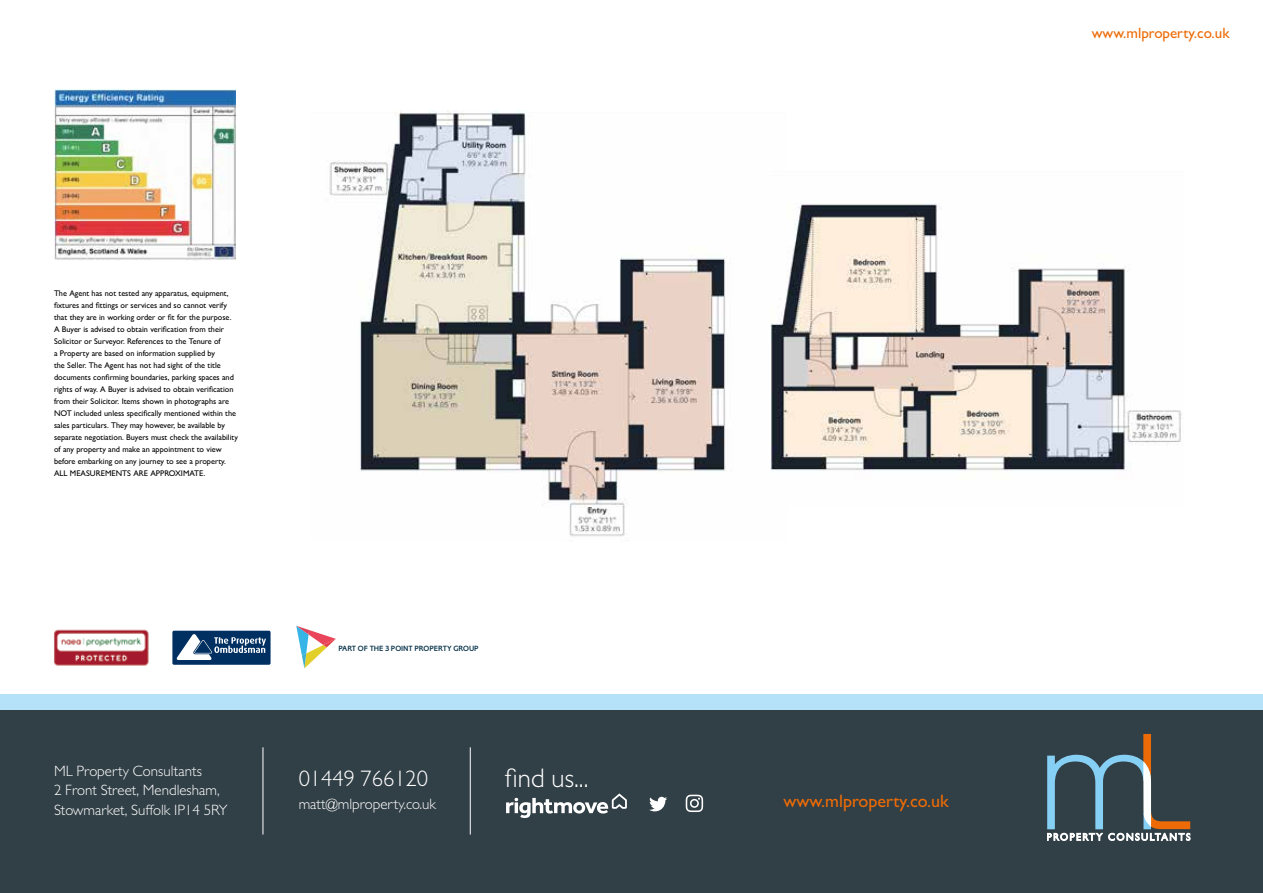
<style>
.page{position:relative;width:1263px;height:893px;background:#fff}
.page>*{position:absolute;margin:0;border:0;box-sizing:border-box;transform-origin:0 0}
.t1{font:300 27px "Gill Sans MT Pro";color:#fff}
.t2{font:300 22.5px "Gill Sans MT Pro";color:#fff}
.t3{font:500 18px "Gill Sans MT Pro";color:#ed6b06}
.t4{font:300 15px/19.5px "Gill Sans MT Pro";color:#fff}
.t5{font:500 15px "Gill Sans MT Pro";color:#ed6b06}
.t6{font:500 8.25px/12px "Gill Sans MT Pro";color:#000}
.t7{font:7.8px "Corinthian Medium Plain";color:#002e45}
</style>
<div class="page">
<div style="left:0;top:710px;width:1263px;height:183px;background:#313f46"></div>
<svg style="left:1047px;top:734px;width:143px;height:107px"></svg>
<div style="left:0;top:695px;width:1263px;height:15px;background:#b6e2f9"></div>
<hr style="left:263px;top:747px;width:1px;height:87px;background:#fff">
<hr style="left:470px;top:747px;width:1px;height:87px;background:#fff">
<svg style="left:649px;top:797px;width:18px;height:14px"></svg>
<div style="left:172px;top:631px;width:99px;height:34px;background:#003062;border-radius:2px"></div>
<svg style="left:176px;top:634px;width:90px;height:26px"></svg>
<img style="left:54px;top:629px;width:95px;height:37px">
<svg style="left:506px;top:793px;width:121px;height:25px"></svg>
<svg style="left:686px;top:795px;width:17px;height:17px"></svg>
<svg style="left:296px;top:626px;width:40px;height:42px"></svg>
<img style="left:54px;top:90px;width:181px;height:171px">
<img style="left:329px;top:111px;width:442px;height:430px">
<img style="left:771px;top:203px;width:411px;height:268px">
<p class="t6" style="left:54px;top:287px;width:186px">The Agent has not tested any apparatus, equipment, fixtures and fittings or services and so cannot verify that they are in working order or fit for the purpose.<br>A Buyer is advised to obtain verification from their Solicitor or Surveyor. References to the Tenure of<br>a Property are based on information supplied by<br>the Seller. The Agent has not had sight of the title documents confirming boundaries, parking spaces and rights of way. A Buyer is advised to obtain verification from their Solicitor. Items shown in photographs are NOT included unless specifically mentioned within the sales particulars. They may however, be available by separate negotiation. Buyers must check the availability of any property and make an appointment to view before embarking on any journey to see a property.<br>ALL MEASUREMENTS ARE APPROXIMATE.</p>
<p class="t7" style="left:338px;top:644px;width:142px">PART OF THE 3 POINT PROPERTY GROUP</p>
<h3 class="t4" style="left:54px;top:761px;width:175px">ML Property Consultants<br>2 Front Street, Mendlesham,<br>Stowmarket, Suffolk IP14 5RY</h3>
<h2 class="t2" style="left:299px;top:765px;width:131px">01449 766120</h2>
<h3 class="t4" style="left:299px;top:793px;width:139px">matt@mlproperty.co.uk</h3>
<h1 class="t1" style="left:505px;top:762px;width:85px">find us...</h1>
<h3 class="t5" style="left:1092px;top:24px;width:139px">www.mlproperty.co.uk</h3>
<h3 class="t3" style="left:783px;top:791px;width:167px">www.mlproperty.co.uk</h3>
</div>
